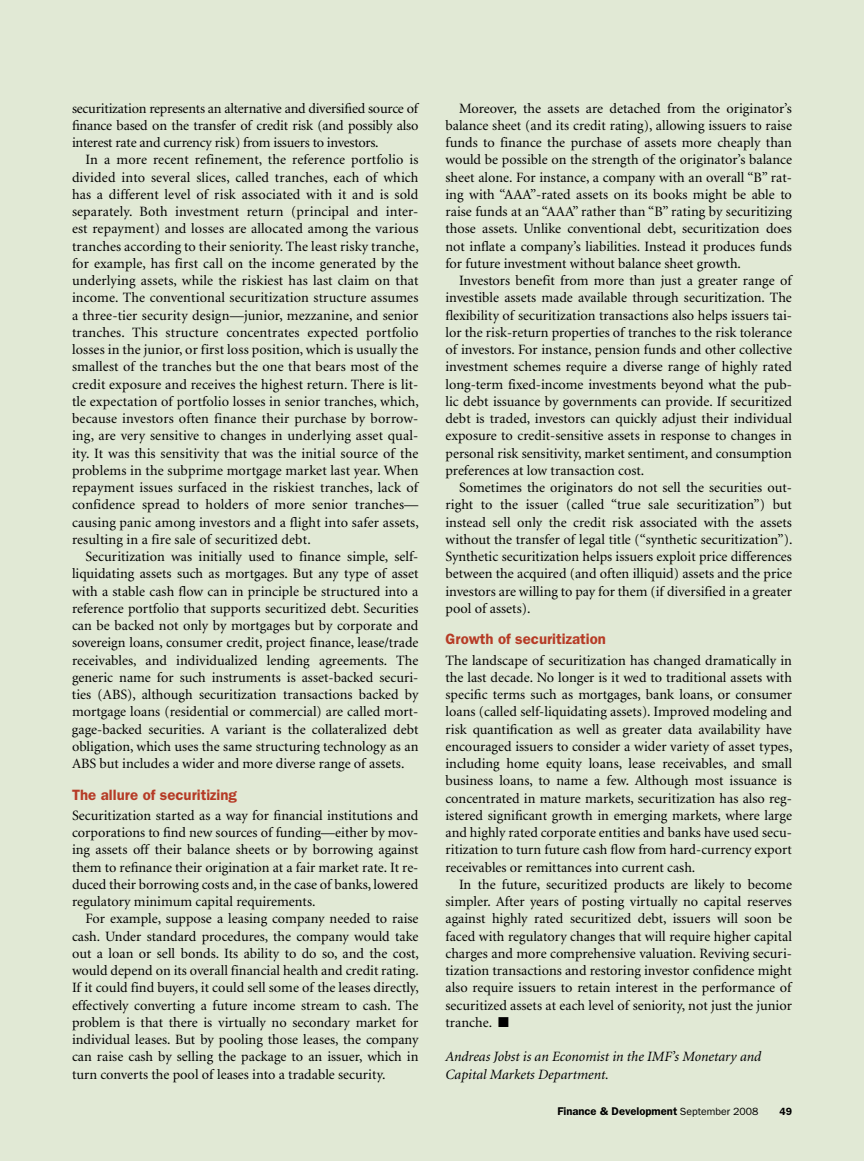
<style>
.page{position:relative;width:864px;height:1161px;background:#e1e9d5}
.page>*{position:absolute;margin:0;border:0;box-sizing:border-box;transform-origin:0 0}
.t1{font:600 15px "Franklin Gothic";color:#b63b26}
.t2{font:14.25px/17.2px "Minion";color:#000;text-align:justify}
.t3{font:italic 14.25px/17.2px "Minion";color:#000}
.t4{font:600 11.25px "Franklin Gothic";color:#000}
.t5{font:600 10.5px "Franklin Gothic";color:#000}
.s1{font-weight:400;font-size:10.5px}
</style>
<div class="page">
<p class="t2" style="left:72px;top:100px;width:348px">securitization represents an alternative and diversified source of finance based on the transfer of credit risk (and possibly also interest rate and currency risk) from issuers to investors.</p>
<p class="t2" style="left:72px;top:152px;width:348px;text-indent:14px">In a more recent refinement, the reference portfolio is divided into several slices, called tranches, each of which has a different level of risk associated with it and is sold separately. Both investment return (principal and inter&shy;est repayment) and losses are allocated among the various tranches according to their seniority. The least risky tranche, for example, has first call on the income generated by the underlying assets, while the riskiest has last claim on that income. The conventional securitization structure assumes a three-tier security design—junior, mezzanine, and senior tranches. This structure concentrates expected portfolio losses in the junior, or first loss position, which is usually the smallest of the tranches but the one that bears most of the credit exposure and receives the highest return. There is lit&shy;tle expectation of portfolio losses in senior tranches, which, because investors often finance their purchase by borrow&shy;ing, are very sensitive to changes in underlying asset qual&shy;ity. It was this sensitivity that was the initial source of the problems in the subprime mortgage market last year. When repayment issues surfaced in the riskiest tranches, lack of confidence spread to holders of more senior tranches— causing panic among investors and a flight into safer assets, resulting in a fire sale of securitized debt.</p>
<p class="t2" style="left:72px;top:549px;width:348px;text-indent:14px">Securitization was initially used to finance simple, self&shy;liquidating assets such as mortgages. But any type of asset with a stable cash flow can in principle be structured into a reference portfolio that supports securitized debt. Securities can be backed not only by mortgages but by corporate and sovereign loans, consumer credit, project finance, lease/trade receivables, and individualized lending agreements. The generic name for such instruments is asset-backed securi&shy;ties (ABS), although securitization transactions backed by mortgage loans (residential or commercial) are called mort&shy;gage-backed securities. A variant is the collateralized debt obligation, which uses the same structuring technology as an ABS but includes a wider and more diverse range of assets.</p>
<p class="t1" style="left:72px;top:786px;width:166px">The allure of securitizing</p>
<p class="t2" style="left:72px;top:807px;width:348px">Securitization started as a way for financial institutions and corporations to find new sources of funding—either by mov&shy;ing assets off their balance sheets or by borrowing against them to refinance their origination at a fair market rate. It re&shy;duced their borrowing costs and, in the case of banks, lowered regulatory minimum capital requirements.</p>
<p class="t2" style="left:72px;top:911px;width:348px;text-indent:14px">For example, suppose a leasing company needed to raise cash. Under standard procedures, the company would take out a loan or sell bonds. Its ability to do so, and the cost, would depend on its overall financial health and credit rating.<br>If it could find buyers, it could sell some of the leases directly, effectively converting a future income stream to cash. The problem is that there is virtually no secondary market for individual leases. But by pooling those leases, the company can raise cash by selling the package to an issuer, which in turn converts the pool of leases into a tradable security.</p>
<p class="t2" style="left:445px;top:100px;width:348px;text-indent:14px">Moreover, the assets are detached from the originator’s balance sheet (and its credit rating), allowing issuers to raise funds to finance the purchase of assets more cheaply than would be possible on the strength of the originator’s balance sheet alone. For instance, a company with an overall “B” rat&shy;ing with “AAA”-rated assets on its books might be able to raise funds at an “AAA” rather than “B” rating by securitizing those assets. Unlike conventional debt, securitization does not inflate a company’s liabilities. Instead it produces funds for future investment without balance sheet growth.</p>
<p class="t2" style="left:446px;top:273px;width:348px;text-indent:14px">Investors benefit from more than just a greater range of investible assets made available through securitization. The flexibility of securitization transactions also helps issuers tai&shy;lor the risk-return properties of tranches to the risk tolerance of investors. For instance, pension funds and other collective investment schemes require a diverse range of highly rated long-term fixed-income investments beyond what the pub&shy;lic debt issuance by governments can provide. If securitized debt is traded, investors can quickly adjust their individual exposure to credit-sensitive assets in response to changes in personal risk sensitivity, market sentiment, and consumption preferences at low transaction cost.</p>
<p class="t2" style="left:446px;top:480px;width:348px;text-indent:14px">Sometimes the originators do not sell the securities out&shy;right to the issuer (called “true sale securitization”) but instead sell only the credit risk associated with the assets without the transfer of legal title (“synthetic securitization”).<br>Synthetic securitization helps issuers exploit price differences between the acquired (and often illiquid) assets and the price investors are willing to pay for them (if diversified in a greater pool of assets).</p>
<p class="t1" style="left:446px;top:630px;width:162px">Growth of securitization</p>
<p class="t2" style="left:446px;top:652px;width:348px">The landscape of securitization has changed dramatically in the last decade. No longer is it wed to traditional assets with specific terms such as mortgages, bank loans, or consumer loans (called self-liquidating assets). Improved modeling and risk quantification as well as greater data availability have encouraged issuers to consider a wider variety of asset types, including home equity loans, lease receivables, and small business loans, to name a few. Although most issuance is concentrated in mature markets, securitization has also reg&shy;istered significant growth in emerging markets, where large and highly rated corporate entities and banks have used secu&shy;ritization to turn future cash flow from hard-currency export receivables or remittances into current cash.</p>
<p class="t2" style="left:446px;top:876px;width:348px;text-indent:14px">In the future, securitized products are likely to become simpler. After years of posting virtually no capital reserves against highly rated securitized debt, issuers will soon be faced with regulatory changes that will require higher capital charges and more comprehensive valuation. Reviving securi&shy;tization transactions and restoring investor confidence might also require issuers to retain interest in the performance of securitized assets at each level of seniority, not just the junior tranche. ■</p>
<p class="t3" style="left:446px;top:1049px;width:317px">Andreas Jobst is an Economist in the IMF’s Monetary and<br>Capital Markets Department.</p>
<p class="t4" style="left:557px;top:1105px;width:203px">Finance &amp; Development <span class="s1">September 2008</span></p>
<p class="t5" style="left:779px;top:1106px;width:14px">49</p>
</div>
